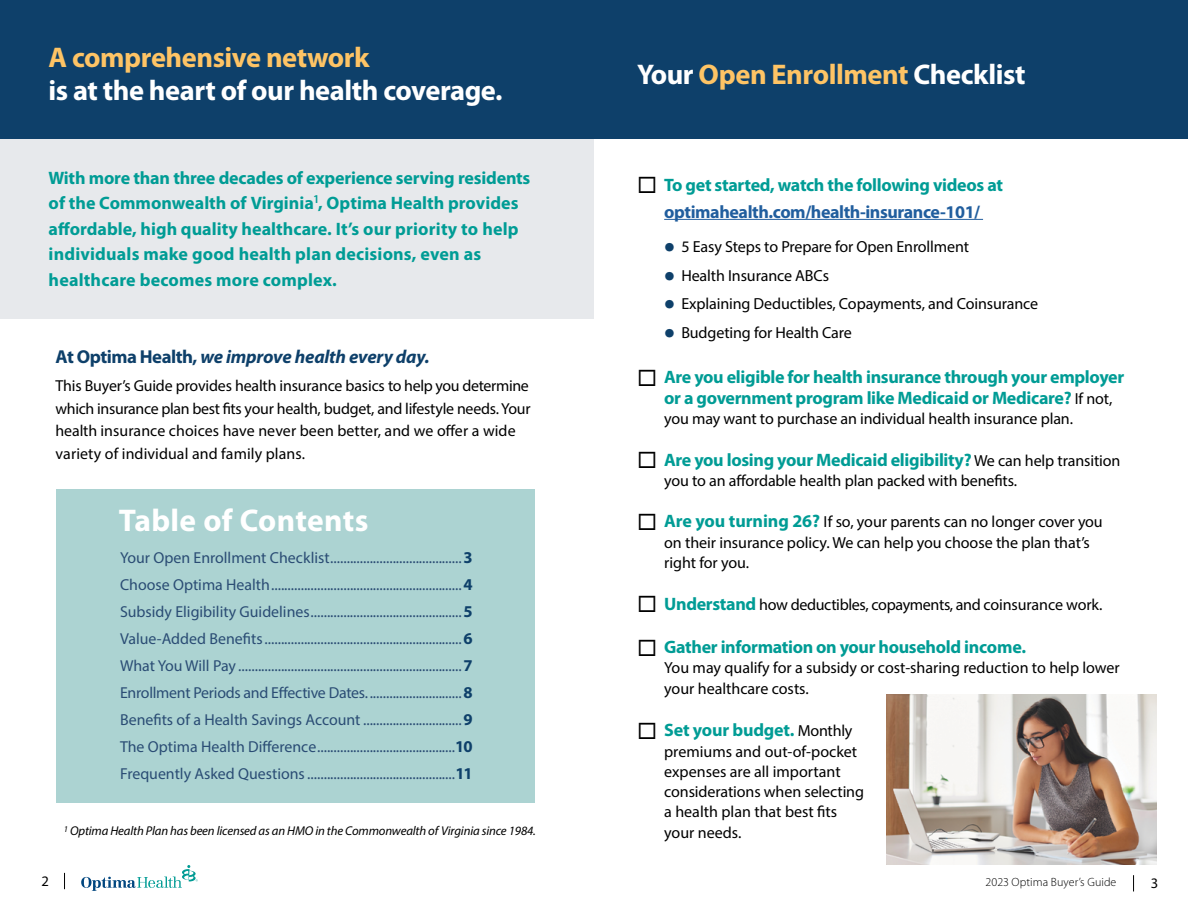
<style>
.page{position:relative;width:1188px;height:918px;background:#fff}
.page>*{position:absolute;margin:0;border:0;box-sizing:border-box;transform-origin:0 0}
.t1{font:700 31.5px "Myriad Pro";letter-spacing:.01em;color:#fff}
.t2{font:700 28.5px "Myriad Pro";letter-spacing:-.015em;color:#fec465}
.t3{font:700 28.5px "Myriad Pro";letter-spacing:-.015em;color:#fff}
.t4{font:italic 700 18.75px "Myriad Pro";letter-spacing:-.01em;color:#0e406a}
.t5{font:700 18px/25.5px "Myriad Pro";letter-spacing:-.015em;color:#009c95}
.t6{font:16.05px/20.2px "Myriad Pro";letter-spacing:-.01em;color:#000}
.t7{font:15.9px/27px "Myriad Pro";color:#2a4c74;text-align:justify}
.t8{font:15.9px/22.5px "Myriad Pro";letter-spacing:-.01em;color:#000}
.t9{font:14.55px "Myriad Pro";color:#000}
.t10{font:italic 12.75px "Myriad Pro";letter-spacing:-.01em;color:#000}
.t11{font:300 12px "Myriad Pro";letter-spacing:.005em;color:#000}
.s1{font-style:normal}
.s2{font-weight:700;font-size:16.5px;color:#0e406a}
.s3{color:#fff}
.s4{color:#000}
.s5{color:#215e9e}
.s6{font-weight:900;font-size:30px;color:#0e406a}
.s7{font-weight:400;font-size:16.05px;color:#000}
.s8{font-weight:700;font-size:18px;color:#009c95}
</style>
<div class="page">
<svg style="left:64px;top:873px;width:1px;height:16px"></svg>
<svg style="left:1133px;top:875px;width:1px;height:16px"></svg>
<svg style="left:81px;top:865px;width:117px;height:26px"></svg>
<div style="left:0;top:132px;width:594px;height:187px;background:#e7e9ec"></div>
<div style="left:0;top:0;width:594px;height:138px;background:#0e406a"></div>
<hr style="left:664px;top:219px;width:319px;height:1px;background:#215e9e">
<div style="left:594px;top:0;width:594px;height:138px;background:#0e406a"></div>
<img style="left:887px;top:695px;width:270px;height:170px">
<div style="left:56px;top:490px;width:479px;height:313px;background:#acd3d2"></div>
<h2 class="t2" style="left:49px;top:39px;width:322px">A comprehensive network</h2>
<h2 class="t3" style="left:49px;top:72px;width:455px">is at the heart of our health coverage.</h2>
<p class="t5" style="left:49px;top:164px;width:483px">With more than three decades of experience serving residents of the Commonwealth of Virginia<sup>1</sup>, Optima Health provides affordable, high quality healthcare. It’s our priority to help individuals make good health plan decisions, even as healthcare becomes more complex.</p>
<p class="t4" style="left:56px;top:344px;width:375px"><span class="s1">At Optima Health,</span> we improve health every day.</p>
<p class="t8" style="left:56px;top:374px;width:476px">This Buyer’s Guide provides health insurance basics to help you determine which insurance plan best fits your health, budget, and lifestyle needs. Your health insurance choices have never been better, and we offer a wide variety of individual and family plans.</p>
<h1 class="t1" style="left:119px;top:500px;width:251px">Table of Contents</h1>
<p class="t7" style="left:120px;top:544px;width:354px">Your Open Enrollment Checklist........................................<span class="s2">3<br></span>Choose Optima Health..........................................................<span class="s2">4<br></span>Subsidy Eligibility Guidelines..............................................<span class="s2">5<br></span>Value-Added Benefits............................................................<span class="s2">6<br></span>What You Will Pay ....................................................................<span class="s2">7<br></span>Enrollment Periods and Effective Dates.............................<span class="s2">8<br></span>Benefits of a Health Savings Account ..............................<span class="s2">9<br></span>The Optima Health Difference..........................................<span class="s2">10<br></span>Frequently Asked Questions.............................................<span class="s2">11</span></p>
<p class="t10" style="left:64px;top:823px;width:473px"><sup>1</sup> Optima Health Plan has been licensed as an HMO in the Commonwealth of Virginia since 1984.</p>
<h2 class="t2" style="left:637px;top:56px;width:390px"><span class="s3">Your</span> Open Enrollment <span class="s3">Checklist</span></h2>
<p class="t5" style="left:637px;top:170px;width:367px;line-height:27px;text-align:center"><span class="s4">◻</span> To get started, watch the following videos at <span class="s5">optimahealth.com/health-insurance-101/</span></p>
<p class="t6" style="left:664px;top:236px;width:306px"><span class="s6">•</span> 5 Easy Steps to Prepare for Open Enrollment</p>
<p class="t6" style="left:664px;top:265px;width:166px"><span class="s6">•</span> Health Insurance ABCs</p>
<p class="t6" style="left:664px;top:293px;width:376px"><span class="s6">•</span> Explaining Deductibles, Copayments, and Coinsurance</p>
<p class="t6" style="left:664px;top:322px;width:189px"><span class="s6">•</span> Budgeting for Health Care</p>
<p class="t5" style="left:664px;top:367px;width:462px;line-height:20.2px;text-indent:-27px"><span class="s4">◻</span> Are you eligible for health insurance through your employer or a government program like Medicaid or Medicare? <span class="s7">If not,</span></p>
<p class="t6" style="left:664px;top:408px;width:410px">you may want to purchase an individual health insurance plan.</p>
<p class="t5" style="left:637px;top:446px;width:485px"><span class="s4">◻</span> Are you losing your Medicaid eligibility? <span class="s7">We can help transition</span></p>
<p class="t6" style="left:664px;top:470px;width:354px">you to an affordable health plan packed with benefits.</p>
<p class="t6" style="left:664px;top:512px;width:440px;text-indent:-27px">◻ <span class="s8">Are you turning 26?</span> If so, your parents can no longer cover you on their insurance policy. We can help you choose the plan that’s right for you.</p>
<p class="t6" style="left:637px;top:594px;width:467px">◻ <span class="s8">Understand</span> how deductibles, copayments, and coinsurance work.</p>
<p class="t5" style="left:637px;top:634px;width:390px"><span class="s4">◻</span> Gather information on your household income.</p>
<p class="t6" style="left:664px;top:658px;width:457px">You may qualify for a subsidy or cost-sharing reduction to help lower your healthcare costs.</p>
<p class="t5" style="left:637px;top:717px;width:217px"><span class="s4">◻</span> Set your budget. <span class="s7">Monthly</span></p>
<p class="t6" style="left:664px;top:741px;width:201px">premiums and out-of-pocket expenses are all important considerations when selecting a health plan that best fits your needs.</p>
<p class="t9" style="left:42px;top:872px;width:9px">2</p>
<p class="t11" style="left:986px;top:876px;width:132px">2023 Optima Buyer’s Guide</p>
<p class="t9" style="left:1151px;top:874px;width:9px">3</p>
</div>
